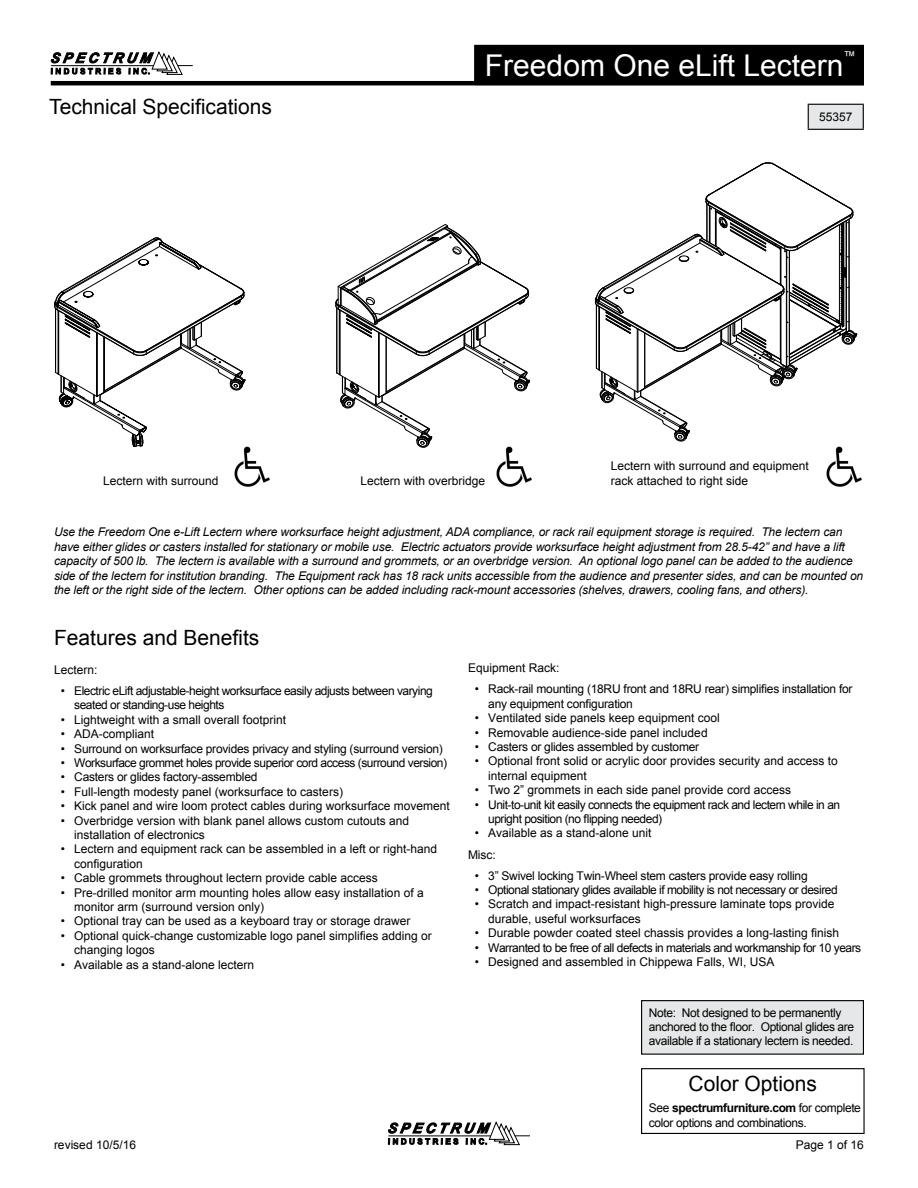
<style>
.page{position:relative;width:918px;height:1188px;background:#fff}
.page>*{position:absolute;margin:0;border:0;box-sizing:border-box;transform-origin:0 0}
.t1{font:30px "Arial";color:#fff}
.t2{font:21px "Arial";color:#000}
.t3{font:12.3px "Arial";color:#fff}
.t4{font:12px/14.4px "Arial";color:#000}
.t5{font:italic 12px/14.4px "Arial";letter-spacing:-.01em;color:#000}
.t6{font:12px/14.4px "Arial";letter-spacing:-.04em;color:#000}
.t7{font:12px/14.4px "Arial";letter-spacing:-.02em;color:#000}
.t8{font:12px/14.4px "Arial";letter-spacing:-.03em;color:#000}
.s1{font-weight:700}
</style>
<div class="page">
<svg style="left:595px;top:162px;width:263px;height:280px"></svg>
<svg style="left:54px;top:237px;width:192px;height:210px"></svg>
<svg style="left:335px;top:224px;width:195px;height:224px"></svg>
<hr style="left:51px;top:81px;width:813px;height:4px;background:#000">
<svg style="left:388px;top:1121px;width:142px;height:25px"></svg>
<div style="left:475px;top:46px;width:388px;height:38px;background:#000"></div>
<svg style="left:612px;top:44px;width:245px;height:1px"></svg>
<div style="left:474px;top:45px;width:390px;height:40px;border:2px solid #000"></div>
<svg style="left:50px;top:51px;width:143px;height:35px"></svg>
<img style="left:230px;top:444px;width:40px;height:43px">
<img style="left:826px;top:446px;width:36px;height:41px">
<div style="left:808px;top:104px;width:55px;height:25px;background:#e6e7e8"></div>
<svg style="left:808px;top:105px;width:1px;height:24px"></svg>
<hr style="left:808px;top:104px;width:56px;height:1px;background:#000">
<svg style="left:863px;top:105px;width:1px;height:24px"></svg>
<hr style="left:808px;top:129px;width:56px;height:1px;background:#000">
<img style="left:493px;top:444px;width:39px;height:43px">
<div style="left:642px;top:1001px;width:221px;height:53px;background:#e6e7e8"></div>
<div style="left:641px;top:1000px;width:223px;height:55px;border:1px solid #000"></div>
<div style="left:641px;top:1068px;width:224px;height:66px;border:1px solid #000"></div>
<h2 class="t2" style="left:49px;top:93px;width:224px">Technical Specifications</h2>
<p class="t3" style="left:844px;top:48px;width:14px">™</p>
<h1 class="t1" style="left:485px;top:46px;width:360px">Freedom One eLift Lectern</h1>
<p class="t4" style="left:819px;top:110px;width:35px">55357</p>
<p class="t4" style="left:103px;top:473px;width:117px">Lectern with surround</p>
<p class="t4" style="left:611px;top:459px;width:200px">Lectern with surround and equipment</p>
<p class="t4" style="left:361px;top:473px;width:126px">Lectern with overbridge</p>
<p class="t4" style="left:611px;top:473px;width:139px">rack attached to right side</p>
<p class="t5" style="left:54px;top:525px;width:811px">Use the Freedom One e-Lift Lectern where worksurface height adjustment, ADA compliance, or rack rail equipment storage is required. The lectern can have either glides or casters installed for stationary or mobile use. Electric actuators provide worksurface height adjustment from 28.5-42” and have a lift capacity of 500 lb. The lectern is available with a surround and grommets, or an overbridge version. An optional logo panel can be added to the audience side of the lectern for institution branding. The Equipment rack has 18 rack units accessible from the audience and presenter sides, and can be mounted on the left or the right side of the lectern. Other options can be added including rack-mount accessories (shelves, drawers, cooling fans, and others).</p>
<h2 class="t2" style="left:54px;top:624px;width:207px">Features and Benefits</h2>
<p class="t4" style="left:54px;top:663px;width:45px">Lectern:</p>
<p class="t6" style="left:74px;top:684px;width:360px;text-indent:-14px">• Electric eLift adjustable-height worksurface easily adjusts between varying seated or standing-use heights</p>
<p class="t4" style="left:61px;top:713px;width:227px">• Lightweight with a small overall footprint</p>
<p class="t4" style="left:61px;top:727px;width:95px">• ADA-compliant</p>
<p class="t7" style="left:61px;top:741px;width:384px">• Surround on worksurface provides privacy and styling (surround version)</p>
<p class="t6" style="left:61px;top:756px;width:388px">• Worksurface grommet holes provide superior cord access (surround version)</p>
<p class="t7" style="left:61px;top:770px;width:198px">• Casters or glides factory-assembled</p>
<p class="t4" style="left:61px;top:785px;width:284px">• Full-length modesty panel (worksurface to casters)</p>
<p class="t4" style="left:61px;top:799px;width:390px">• Kick panel and wire loom protect cables during worksurface movement</p>
<p class="t4" style="left:74px;top:813px;width:336px;text-indent:-14px">• Overbridge version with blank panel allows custom cutouts and installation of electronics</p>
<p class="t4" style="left:74px;top:842px;width:364px;text-indent:-14px">• Lectern and equipment rack can be assembled in a left or right-hand configuration</p>
<p class="t4" style="left:61px;top:871px;width:318px">• Cable grommets throughout lectern provide cable access</p>
<p class="t4" style="left:74px;top:885px;width:351px;text-indent:-14px">• Pre-drilled monitor arm mounting holes allow easy installation of a monitor arm (surround version only)</p>
<p class="t4" style="left:61px;top:914px;width:351px">• Optional tray can be used as a keyboard tray or storage drawer</p>
<p class="t4" style="left:74px;top:929px;width:359px;text-indent:-14px">• Optional quick-change customizable logo panel simplifies adding or changing logos</p>
<p class="t4" style="left:61px;top:957px;width:195px">• Available as a stand-alone lectern</p>
<p class="t4" style="left:468px;top:661px;width:93px">Equipment Rack:</p>
<p class="t7" style="left:488px;top:682px;width:366px;text-indent:-14px">• Rack-rail mounting (18RU front and 18RU rear) simplifies installation for any equipment configuration</p>
<p class="t4" style="left:475px;top:711px;width:246px">• Ventilated side panels keep equipment cool</p>
<p class="t4" style="left:475px;top:725px;width:234px">• Removable audience-side panel included</p>
<p class="t7" style="left:475px;top:740px;width:226px">• Casters or glides assembled by customer</p>
<p class="t4" style="left:488px;top:754px;width:351px;text-indent:-14px">• Optional front solid or acrylic door provides security and access to internal equipment</p>
<p class="t4" style="left:475px;top:783px;width:318px">• Two 2” grommets in each side panel provide cord access</p>
<p class="t6" style="left:488px;top:797px;width:353px;text-indent:-14px">• Unit-to-unit kit easily connects the equipment rack and lectern while in an upright position (no flipping needed)</p>
<p class="t4" style="left:468px;top:823px;width:185px;line-height:21.1px;text-indent:7px">• Available as a stand-alone unit<br>Misc:</p>
<p class="t7" style="left:475px;top:868px;width:334px">• 3” Swivel locking Twin-Wheel stem casters provide easy rolling</p>
<p class="t6" style="left:475px;top:883px;width:364px">• Optional stationary glides available if mobility is not necessary or desired</p>
<p class="t4" style="left:488px;top:897px;width:348px;text-indent:-14px">• Scratch and impact-resistant high-pressure laminate tops provide durable, useful worksurfaces</p>
<p class="t4" style="left:475px;top:926px;width:366px">• Durable powder coated steel chassis provides a long-lasting finish</p>
<p class="t6" style="left:475px;top:940px;width:388px">• Warranted to be free of all defects in materials and workmanship for 10 years</p>
<p class="t4" style="left:475px;top:955px;width:301px">• Designed and assembled in Chippewa Falls, WI, USA</p>
<p class="t8" style="left:649px;top:1005px;width:207px">Note: Not designed to be permanently anchored to the floor. Optional glides are available if a stationary lectern is needed.</p>
<h2 class="t2" style="left:689px;top:1070px;width:130px">Color Options</h2>
<p class="t8" style="left:649px;top:1101px;width:214px">See <span class="s1">spectrumfurniture.com</span> for complete color options and combinations.</p>
<p class="t4" style="left:54px;top:1137px;width:84px">revised 10/5/16</p>
<p class="t4" style="left:796px;top:1137px;width:70px">Page 1 of 16</p>
</div>
